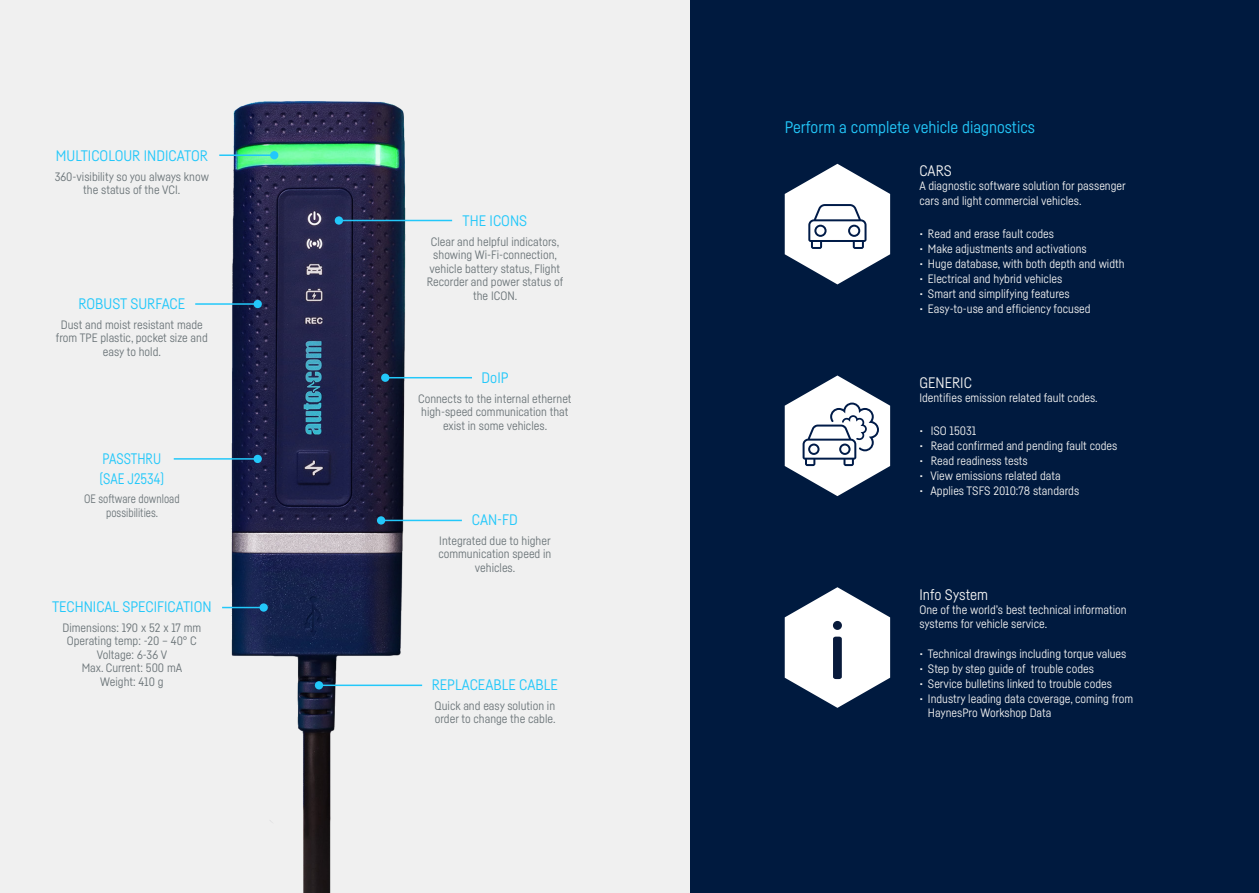
<style>
.page{position:relative;width:1259px;height:893px;background:#fff}
.page>*{position:absolute;margin:0;border:0;box-sizing:border-box;transform-origin:0 0}
.t1{font:16.5px "Fabrikat";color:#23c8fa}
.t2{font:15px "Fabrikat";color:#23c8fa}
.t3{font:15px "Fabrikat";color:#f0f0f0}
.t4{font:15px/19.5px "Fabrikat";color:#23c8fa;scale:.91 1}
.t5{font:12px/14.4px "Fabrikat";color:#f0f0f0}
.t6{font:12px/13.5px "Fabrikat";color:#6d767a;text-align:center}
.t7{font:12px/13.5px "Fabrikat";color:#6d767a;text-align:center;scale:.91 1}
</style>
<div class="page">
<div style="left:0;top:0;width:778px;height:893px;background:#f0f0f0"></div>
<img style="left:222px;top:101px;width:217px;height:792px">
<hr style="left:219px;top:154px;width:55px;height:2px;background:#23c8fa">
<div style="left:270px;top:151px;width:8px;height:8px;background:#23c8fa;border-radius:50%"></div>
<hr style="left:385px;top:377px;width:87px;height:1px;background:#23c8fa">
<div style="left:381px;top:374px;width:8px;height:8px;background:#23c8fa;border-radius:50%"></div>
<hr style="left:195px;top:303px;width:63px;height:2px;background:#23c8fa">
<hr style="left:319px;top:685px;width:103px;height:1px;background:#23c8fa">
<div style="left:253px;top:300px;width:9px;height:8px;background:#23c8fa;border-radius:50%"></div>
<div style="left:315px;top:681px;width:8px;height:8px;background:#23c8fa;border-radius:50%"></div>
<hr style="left:339px;top:220px;width:113px;height:1px;background:#23c8fa">
<div style="left:335px;top:216px;width:8px;height:9px;background:#23c8fa;border-radius:50%"></div>
<hr style="left:381px;top:520px;width:81px;height:1px;background:#23c8fa">
<hr style="left:174px;top:458px;width:84px;height:2px;background:#23c8fa">
<hr style="left:222px;top:607px;width:42px;height:1px;background:#23c8fa">
<div style="left:377px;top:516px;width:8px;height:9px;background:#23c8fa;border-radius:50%"></div>
<div style="left:253px;top:455px;width:9px;height:8px;background:#23c8fa;border-radius:50%"></div>
<div style="left:259px;top:603px;width:9px;height:9px;background:#23c8fa;border-radius:50%"></div>
<div style="left:690px;top:0;width:569px;height:893px;background:#001a3f"></div>
<svg style="left:784px;top:587px;width:106px;height:121px"></svg>
<div style="left:833px;top:621px;width:9px;height:9px;background:#081a3b;border-radius:50%"></div>
<div style="left:834px;top:637px;width:7px;height:41px;background:#081a3b;border-radius:2px"></div>
<div style="left:833px;top:637px;width:9px;height:42px;border:2px solid #081a3b;border-radius:2px"></div>
<svg style="left:784px;top:375px;width:106px;height:121px"></svg>
<svg style="left:784px;top:164px;width:106px;height:120px"></svg>
<p class="t2" style="left:56px;top:147px;width:154px">MULTICOLOUR INDICATOR</p>
<p class="t6" style="left:55px;top:169px;width:156px">360-visibility so you always know the status of the VCI.</p>
<p class="t2" style="left:78px;top:295px;width:108px">ROBUST SURFACE</p>
<p class="t6" style="left:56px;top:318px;width:153px">Dust and moist resistant made from TPE plastic, pocket size and easy to hold.</p>
<p class="t4" style="left:99px;top:449px;width:73px">PASSTHRU (SAE J2534)</p>
<p class="t7" style="left:84px;top:492px;width:106px">OE software download possibilities.</p>
<p class="t2" style="left:52px;top:598px;width:161px">TECHNICAL SPECIFICATION</p>
<p class="t6" style="left:62px;top:621px;width:140px">Dimensions: 190 x 52 x 17 mm<br>Operating temp: -20 – 40° C<br>Voltage: 6-36 V<br>Max. Current: 500 mA<br>Weight: 410 g</p>
<p class="t2" style="left:462px;top:212px;width:66px">THE ICONS</p>
<p class="t6" style="left:427px;top:235px;width:138px">Clear and helpful indicators, showing Wi-Fi-connection, vehicle battery status, Flight<br>Recorder and power status of the ICON.</p>
<p class="t2" style="left:481px;top:369px;width:28px">DoIP</p>
<p class="t6" style="left:418px;top:392px;width:155px">Connects to the internal ethernet high-speed communication that exist in some vehicles.</p>
<p class="t2" style="left:472px;top:511px;width:48px">CAN-FD</p>
<p class="t6" style="left:438px;top:533px;width:115px">Integrated due to higher communication speed in vehicles.</p>
<p class="t2" style="left:432px;top:676px;width:128px">REPLACEABLE CABLE</p>
<p class="t6" style="left:434px;top:698px;width:122px;text-align:left">Quick and easy solution in order to change the cable.</p>
<h1 class="t1" style="left:784px;top:117px;width:252px">Perform a complete vehicle diagnostics</h1>
<p class="t3" style="left:919px;top:162px;width:34px">CARS</p>
<p class="t5" style="left:919px;top:179px;width:208px">A diagnostic software solution for passenger cars and light commercial vehicles.</p>
<p class="t5" style="left:919px;top:226px;width:136px">• Read and erase fault codes</p>
<p class="t5" style="left:919px;top:241px;width:169px">• Make adjustments and activations</p>
<p class="t5" style="left:919px;top:256px;width:207px">• Huge database, with both depth and width</p>
<p class="t5" style="left:919px;top:271px;width:144px">• Electrical and hybrid vehicles</p>
<p class="t5" style="left:919px;top:286px;width:152px">• Smart and simplifying features</p>
<p class="t5" style="left:919px;top:301px;width:173px">• Easy-to-use and efficiency focused</p>
<p class="t3" style="left:919px;top:373px;width:54px">GENERIC</p>
<p class="t5" style="left:919px;top:390px;width:180px">Identifies emission related fault codes.</p>
<p class="t5" style="left:919px;top:423px;width:58px">• ISO 15031</p>
<p class="t5" style="left:919px;top:438px;width:199px">• Read confirmed and pending fault codes</p>
<p class="t5" style="left:919px;top:453px;width:110px">• Read readiness tests</p>
<p class="t5" style="left:919px;top:468px;width:143px">• View emissions related data</p>
<p class="t5" style="left:919px;top:483px;width:161px">• Applies TSFS 2010:78 standards</p>
<p class="t3" style="left:919px;top:585px;width:70px">Info System</p>
<p class="t5" style="left:919px;top:602px;width:209px">One of the world’s best technical information systems for vehicle service.</p>
<p class="t5" style="left:919px;top:647px;width:208px">• Technical drawings including torque values</p>
<p class="t5" style="left:919px;top:662px;width:176px">• Step by step guide of trouble codes</p>
<p class="t5" style="left:919px;top:677px;width:194px">• Service bulletins linked to trouble codes</p>
<p class="t5" style="left:928px;top:691px;width:207px;text-indent:-9px">• Industry leading data coverage, coming from<br>HaynesPro Workshop Data</p>
</div>
